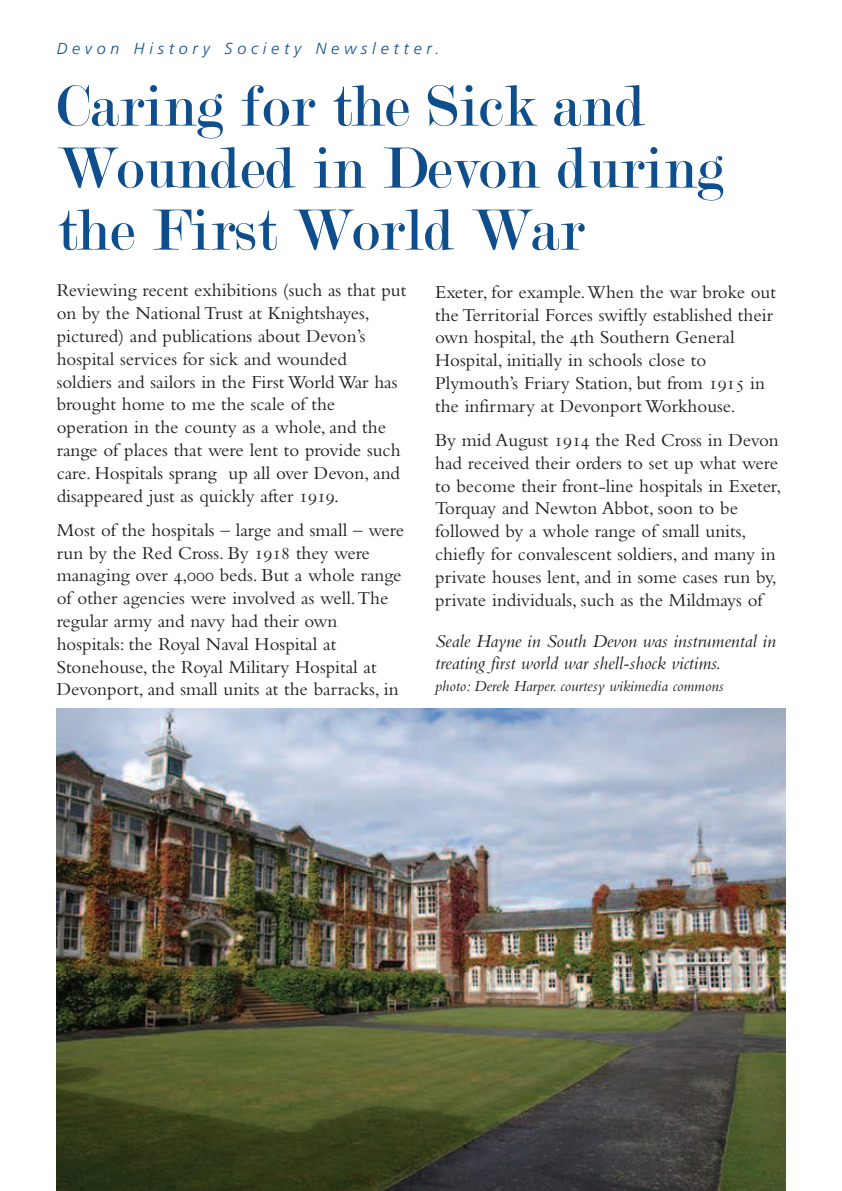
<style>
.page{position:relative;width:842px;height:1191px;background:#fff}
.page>*{position:absolute;margin:0;border:0;box-sizing:border-box;transform-origin:0 0}
.t1{font:62px/62px "Modern";color:#0f4e8c}
.t2{font:19px/22.8px "Bembo NT";color:#231f20}
.t3{font:italic 19px/22px "Bembo NT";color:#231f20}
.t4{font:italic 16px "Bembo NT";color:#231f20}
.t5{font:italic 300 16px "Frutiger";letter-spacing:.3em;color:#0f4e8c}
</style>
<div class="page">
<img style="left:57px;top:709px;width:728px;height:482px">
<p class="t5" style="left:57px;top:42px;width:384px">Devon History Society Newsletter.</p>
<h1 class="t1" style="left:57px;top:76px;width:669px">Caring for the Sick and<br>Wounded in Devon during the First World War</h1>
<p class="t2" style="left:57px;top:281px;width:351px">Reviewing recent exhibitions (such as that put on by the National Trust at Knightshayes, pictured) and publications about Devon’s hospital services for sick and wounded soldiers and sailors in the First World War has brought home to me the scale of the operation in the county as a whole, and the range of places that were lent to provide such care. Hospitals sprang up all over Devon, and disappeared just as quickly after 1919.</p>
<p class="t2" style="left:57px;top:520px;width:349px">Most of the hospitals – large and small – were run by the Red Cross. By 1918 they were managing over 4,000 beds. But a whole range of other agencies were involved as well.The regular army and navy had their own hospitals: the Royal Naval Hospital at Stonehouse, the Royal Military Hospital at Devonport, and small units at the barracks, in</p>
<p class="t2" style="left:435px;top:282px;width:342px">Exeter, for example.When the war broke out the Territorial Forces swiftly established their own hospital, the 4th Southern General Hospital, initially in schools close to Plymouth’s Friary Station, but from 1915 in the infirmary at Devonport Workhouse.</p>
<p class="t2" style="left:435px;top:430px;width:348px">By mid August 1914 the Red Cross in Devon had received their orders to set up what were to become their front-line hospitals in Exeter, Torquay and Newton Abbot, soon to be followed by a whole range of small units, chiefly for convalescent soldiers, and many in private houses lent, and in some cases run by, private individuals, such as the Mildmays of</p>
<p class="t3" style="left:435px;top:632px;width:342px">Seale Hayne in South Devon was instrumental in treating first world war shell-shock victims.</p>
<p class="t4" style="left:435px;top:681px;width:290px">photo: Derek Harper. courtesy wikimedia commons</p>
</div>
